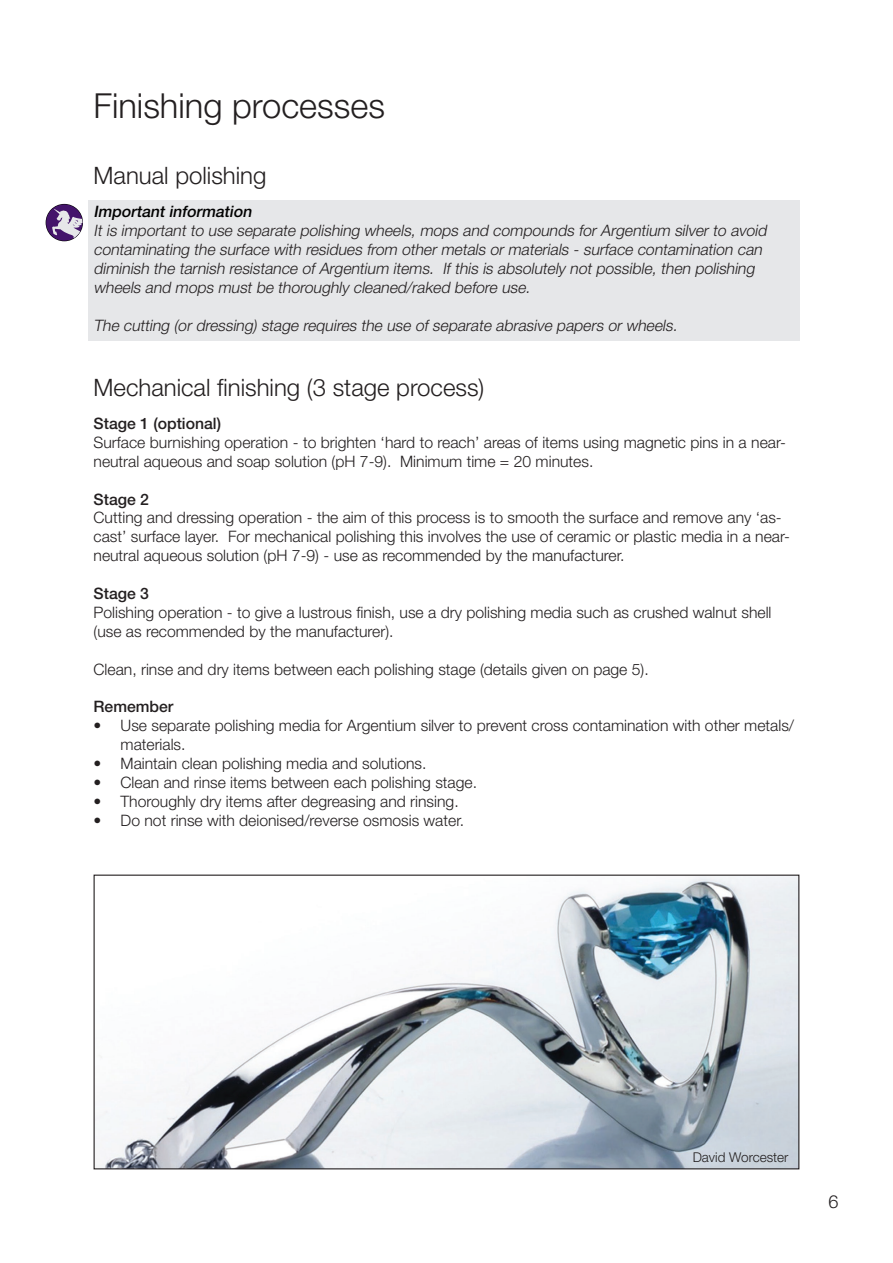
<style>
.page{position:relative;width:893px;height:1263px;background:#fff}
.page>*{position:absolute;margin:0;border:0;box-sizing:border-box;transform-origin:0 0}
.t1{font:300 34.5px "Helvetica Neue LT Std";color:#231f20}
.t2{font:300 24px "Helvetica Neue LT Std";color:#231f20}
.t3{font:300 18px "Helvetica Neue LT Std";color:#231f20}
.t4{font:300 15.75px/18.9px "Helvetica Neue LT Std";color:#231f20}
.t5{font:italic 300 15.75px/18.9px "Helvetica Neue LT Std";color:#231f20}
.t6{font:500 15.75px "Helvetica Neue LT Std";color:#231f20}
.t7{font:italic 500 15.75px "Helvetica Neue LT Std";color:#010101}
.t8{font:300 13.5px "Helvetica Neue LT Std";color:#231f20}
</style>
<div class="page">
<svg style="left:46px;top:204px;width:37px;height:37px"></svg>
<div style="left:88px;top:200px;width:711px;height:141px;background:#e6e7e9"></div>
<img style="left:96px;top:876px;width:701px;height:291px">
<p class="t1" style="left:94px;top:85px;width:293px">Finishing processes</p>
<p class="t2" style="left:94px;top:161px;width:174px">Manual polishing</p>
<p class="t7" style="left:94px;top:202px;width:163px">Important information</p>
<p class="t5" style="left:94px;top:221px;width:678px">It is important to use separate polishing wheels, mops and compounds for Argentium silver to avoid contaminating the surface with residues from other metals or materials - surface contamination can diminish the tarnish resistance of Argentium items. If this is absolutely not possible, then polishing wheels and mops must be thoroughly cleaned/raked before use.</p>
<p class="t5" style="left:94px;top:315px;width:588px">The cutting (or dressing) stage requires the use of separate abrasive papers or wheels.</p>
<p class="t2" style="left:94px;top:372px;width:392px">Mechanical finishing (3 stage process)</p>
<p class="t6" style="left:94px;top:414px;width:129px">Stage 1 (optional)</p>
<p class="t4" style="left:94px;top:432px;width:694px">Surface burnishing operation - to brighten ‘hard to reach’ areas of items using magnetic pins in a near&shy;neutral aqueous and soap solution (pH 7-9). Minimum time = 20 minutes.</p>
<p class="t6" style="left:94px;top:489px;width:57px">Stage 2</p>
<p class="t4" style="left:94px;top:508px;width:698px">Cutting and dressing operation - the aim of this process is to smooth the surface and remove any ‘as&shy;cast’ surface layer. For mechanical polishing this involves the use of ceramic or plastic media in a near&shy;neutral aqueous solution (pH 7-9) - use as recommended by the manufacturer.</p>
<p class="t6" style="left:94px;top:584px;width:57px">Stage 3</p>
<p class="t4" style="left:94px;top:602px;width:679px">Polishing operation - to give a lustrous finish, use a dry polishing media such as crushed walnut shell (use as recommended by the manufacturer).</p>
<p class="t4" style="left:94px;top:659px;width:557px">Clean, rinse and dry items between each polishing stage (details given on page 5).</p>
<p class="t6" style="left:94px;top:697px;width:81px">Remember</p>
<p class="t4" style="left:121px;top:716px;width:675px;text-indent:-27px">• Use separate polishing media for Argentium silver to prevent cross contamination with other metals/ materials.</p>
<p class="t4" style="left:94px;top:754px;width:334px">• Maintain clean polishing media and solutions.</p>
<p class="t4" style="left:94px;top:773px;width:385px">• Clean and rinse items between each polishing stage.</p>
<p class="t4" style="left:94px;top:791px;width:367px">• Thoroughly dry items after degreasing and rinsing.</p>
<p class="t4" style="left:94px;top:810px;width:372px">• Do not rinse with deionised/reverse osmosis water.</p>
<p class="t8" style="left:693px;top:1149px;width:97px">David Worcester</p>
<p class="t3" style="left:828px;top:1190px;width:12px">6</p>
</div>
